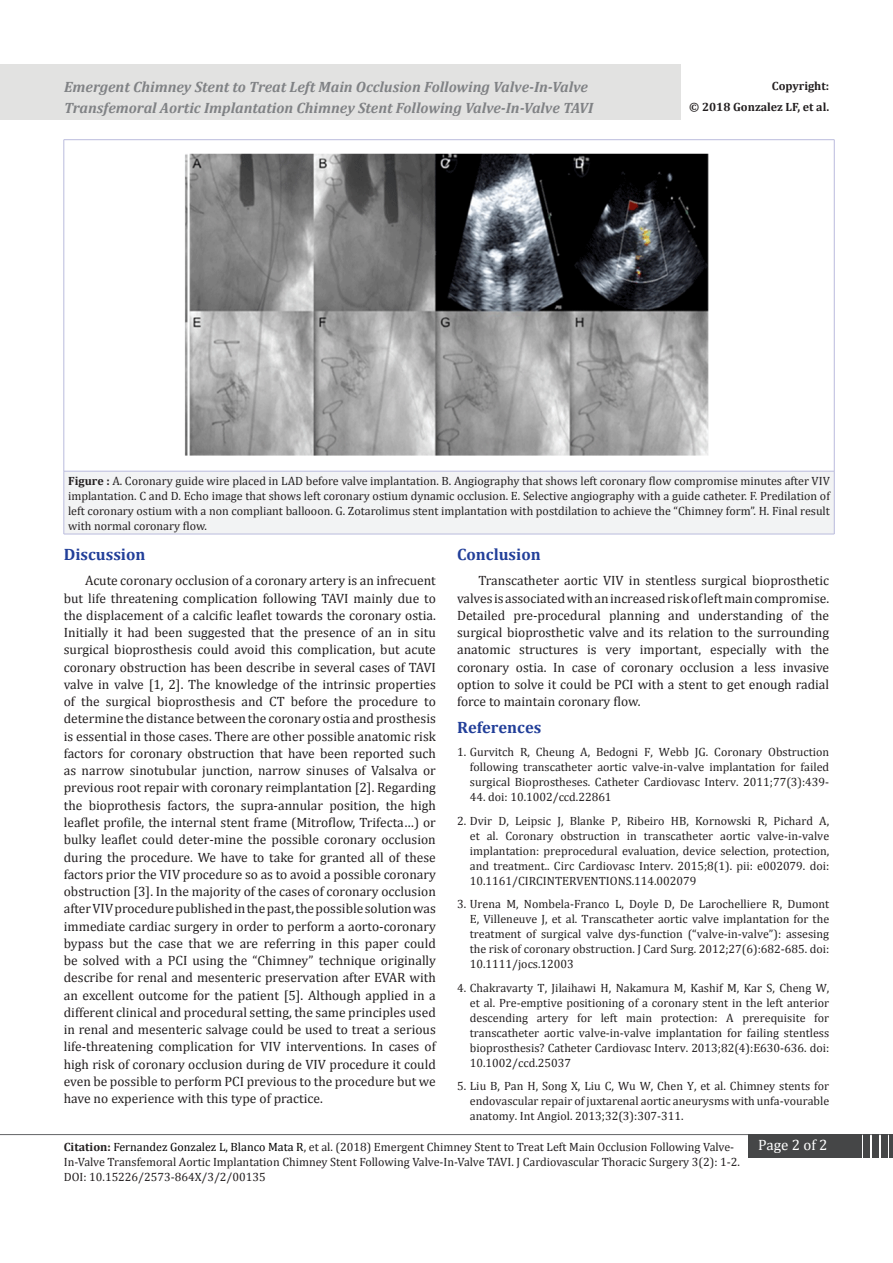
<style>
.page{position:relative;width:893px;height:1263px;background:#fff}
.page>*{position:absolute;margin:0;border:0;box-sizing:border-box;transform-origin:0 0}
.t1{font:700 16.5px "Cambria";color:#223f99}
.t2{font:italic 700 15px/21px "Cambria";color:#808285}
.t3{font:15px "Cambria";color:#fff}
.t4{font:13.5px/17.2px "Cambria";color:#231f20;text-align:justify}
.t5{font:12px/15px "Cambria";color:#231f20;text-align:justify}
.t6{font:700 12px "Cambria";color:#231f20}
.s1{font-weight:700}
.s2{color:#000}
</style>
<div class="page">
<div style="left:0;top:65px;width:680px;height:55px;background:#e2e2e1"></div>
<hr style="left:0;top:1134px;width:893px;height:1px;background:#626365">
<div style="left:748px;top:1134px;width:114px;height:23px;background:#454647"></div>
<div style="left:863px;top:1134px;width:7px;height:23px;background:#454647"></div>
<div style="left:872px;top:1134px;width:7px;height:23px;background:#454647"></div>
<div style="left:881px;top:1134px;width:7px;height:23px;background:#454647"></div>
<hr style="left:889px;top:1134px;width:4px;height:23px;background:#454647">
<div style="left:64px;top:471px;width:770px;height:63px;background:#f2f3f4"></div>
<hr style="left:64px;top:139px;width:770px;height:1px;background:#babbdd">
<hr style="left:64px;top:140px;width:1px;height:331px;background:#babbdd">
<hr style="left:834px;top:140px;width:1px;height:331px;background:#babbdd">
<hr style="left:64px;top:471px;width:770px;height:1px;background:#babbdd">
<hr style="left:64px;top:471px;width:1px;height:63px;background:#babbdd">
<hr style="left:834px;top:471px;width:1px;height:63px;background:#babbdd">
<hr style="left:64px;top:534px;width:770px;height:1px;background:#babbdd">
<img style="left:184px;top:153px;width:525px;height:303px">
<p class="t2" style="left:64px;top:76px;width:530px">Emergent Chimney Stent to Treat Left Main Occlusion Following Valve-In-Valve<br>Transfemoral Aortic Implantation Chimney Stent Following Valve-In-Valve TAVI</p>
<p class="t6" style="left:772px;top:77px;width:59px">Copyright:</p>
<p class="t6" style="left:689px;top:99px;width:141px">© 2018 Gonzalez LF, et al.</p>
<p class="t5" style="left:68px;top:473px;width:763px"><span class="s1">Figure :</span> A. Coronary guide wire placed in LAD before valve implantation. B. Angiography that shows left coronary flow compromise minutes after VIV implantation. C and D. Echo image that shows left coronary ostium dynamic occlusion. E. Selective angiography with a guide catheter. F. Predilation of left coronary ostium with a non compliant ballooon. G. Zotarolimus stent implantation with postdilation to achieve the “Chimney form”. H. Final result with normal coronary flow.</p>
<p class="t1" style="left:64px;top:542px;width:83px">Discussion</p>
<p class="t4" style="left:64px;top:572px;width:374px;text-indent:21px">Acute coronary occlusion of a coronary artery is an infrecuent but life threatening complication following TAVI mainly due to the displacement of a calcific leaflet towards the coronary ostia.<br>Initially it had been suggested that the presence of an in situ surgical bioprosthesis could avoid this complication, but acute coronary obstruction has been describe in several cases of TAVI valve in valve [1, 2]. The knowledge of the intrinsic properties of the surgical bioprosthesis and CT before the procedure to determine the distance between the coronary ostia and prosthesis is essential in those cases. There are other possible anatomic risk factors for coronary obstruction that have been reported such as narrow sinotubular junction, narrow sinuses of Valsalva or previous root repair with coronary reimplantation [2]. Regarding the bioprothesis factors, the supra-annular position, the high leaflet profile, the internal stent frame (Mitroflow, Trifecta…) or bulky leaflet could deter-mine the possible coronary occlusion during the procedure. We have to take for granted all of these factors prior the VIV procedure so as to avoid a possible coronary obstruction [3]. In the majority of the cases of coronary occlusion after VIV procedure published in the past, the possible solution was immediate cardiac surgery in order to perform a aorto-coronary bypass but the case that we are referring in this paper could be solved with a PCI using the “Chimney” technique originally describe for renal and mesenteric preservation after EVAR with an excellent outcome for the patient [5]. Although applied in a different clinical and procedural setting, the same principles used in renal and mesenteric salvage could be used to treat a serious life-threatening complication for VIV interventions. In cases of high risk of coronary occlusion during de VIV procedure it could even be possible to perform PCI previous to the procedure but we have no experience with this type of practice.</p>
<p class="t1" style="left:457px;top:542px;width:85px">Conclusion</p>
<p class="t4" style="left:457px;top:572px;width:374px;text-indent:21px">Transcatheter aortic VIV in stentless surgical bioprosthetic valves is associated with an increased risk of left main compromise.<br>Detailed pre-procedural planning and understanding of the surgical bioprosthetic valve and its relation to the surrounding anatomic structures is very important, especially with the coronary ostia. In case of coronary occlusion a less invasive option to solve it could be PCI with a stent to get enough radial force to maintain coronary flow.</p>
<p class="t1" style="left:457px;top:715px;width:86px">References</p>
<p class="t5" style="left:470px;top:745px;width:361px;text-indent:-13px">1. Gurvitch R, Cheung A, Bedogni F, Webb JG. Coronary Obstruction following transcatheter aortic valve-in-valve implantation for failed surgical Bioprostheses. Catheter Cardiovasc Interv. 2011;77(3):439-</p>
<p class="t5" style="left:470px;top:790px;width:143px">44. doi: 10.1002/ccd.22861</p>
<p class="t5" style="left:470px;top:813px;width:361px;text-indent:-13px">2. Dvir D, Leipsic J, Blanke P, Ribeiro HB, Kornowski R, Pichard A, et al. Coronary obstruction in transcatheter aortic valve-in-valve implantation: preprocedural evaluation, device selection, protection, and treatment.. Circ Cardiovasc Interv. 2015;8(1). pii: e002079. doi:<br>10.1161/CIRCINTERVENTIONS.114.002079</p>
<p class="t5" style="left:470px;top:897px;width:361px;text-indent:-13px">3. Urena M, Nombela-Franco L, Doyle D, De Larochelliere R, Dumont E, Villeneuve J, et al. Transcatheter aortic valve implantation for the treatment of surgical valve dys-function (“valve-in-valve”): assesing the risk of coronary obstruction. J Card Surg. 2012;27(6):682-685. doi:<br>10.1111/jocs.12003</p>
<p class="t5" style="left:470px;top:980px;width:361px;text-indent:-13px">4. Chakravarty T, Jilaihawi H, Nakamura M, Kashif M, Kar S, Cheng W, et al. Pre-emptive positioning of a coronary stent in the left anterior descending artery for left main protection: A prerequisite for transcatheter aortic valve-in-valve implantation for failing stentless bioprosthesis? Catheter Cardiovasc Interv. 2013;82(4):E630-636. doi:<br>10.1002/ccd.25037</p>
<p class="t5" style="left:470px;top:1079px;width:361px;text-indent:-13px">5. Liu B, Pan H, Song X, Liu C, Wu W, Chen Y, et al. Chimney stents for endovascular repair of juxtarenal aortic aneurysms with unfa-vourable anatomy. Int Angiol. 2013;32(3):307-311.</p>
<p class="t5" style="left:64px;top:1139px;width:678px"><span class="s1">Citation:</span> <span class="s2">Fernandez Gonzalez L, Blanco Mata R</span>, et al. (2018) Emergent Chimney Stent to Treat Left Main Occlusion Following Valve-<br>In-Valve Transfemoral Aortic Implantation Chimney Stent Following Valve-In-Valve TAVI. J Cardiovascular Thoracic Surgery 3(2): 1-2.</p>
<p class="t5" style="left:64px;top:1169px;width:203px">DOI: 10.15226/2573-864X/3/2/00135</p>
<p class="t3" style="left:758px;top:1136px;width:71px">Page 2 of 2</p>
</div>
